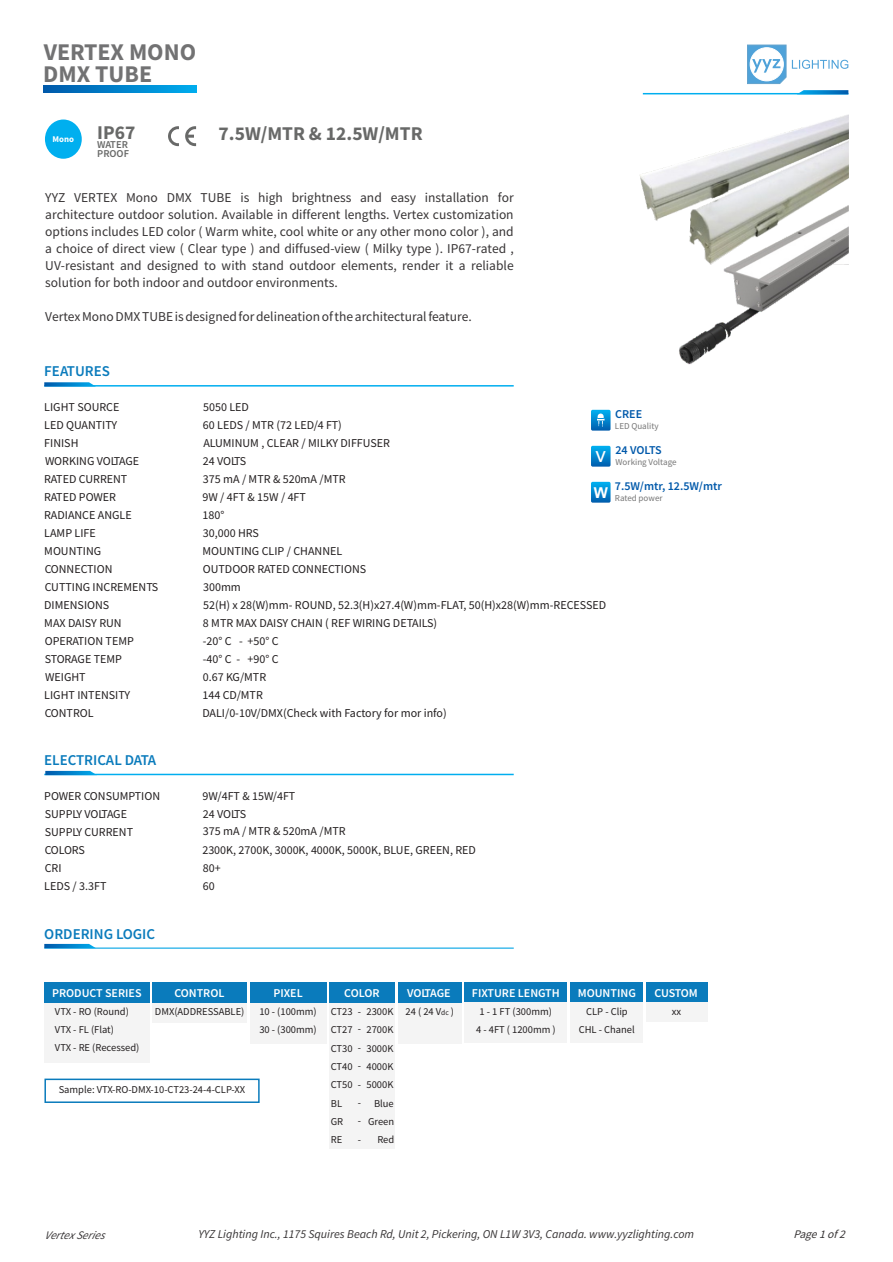
<style>
.page{position:relative;width:893px;height:1262px;background:#fff}
.page>*{position:absolute;margin:0;border:0;box-sizing:border-box;transform-origin:0 0}
.t1{font:700 24px/22px "Source Sans Pro";color:#727273}
.t2{font:21px "Arial";color:#fff}
.t3{font:700 19.5px "Source Sans Pro";color:#686968}
.t4{font:600 15px "Source Sans Pro";color:#0a7bbc}
.t5{font:700 15px "Arial";color:#fff}
.t6{font:13.5px/17px "Source Sans Pro";color:#373435;text-align:justify}
.t7{font:12px/18px "Source Sans Pro";color:#231f20}
.t8{font:italic 12px "Source Sans Pro";color:#373435}
.t9{font:600 12px "Source Sans Pro";color:#fff}
.t10{font:600 12px "Source Sans Pro";color:#0059aa}
.t11{font:600 12px "Source Sans Pro";letter-spacing:-.02em;color:#fff}
.t12{font:italic 11.55px "Source Sans Pro";color:#373435}
.t13{font:italic 11.55px "Source Sans Pro";color:#373435}
.t14{font:10.5px/18.3px "Source Sans Pro";color:#231f20}
.t15{font:600 10.5px/9px "Source Sans Pro";color:#686968}
.t16{font:9px "Source Sans Pro";color:#767676}
.t17{font:700 8.85px "Source Sans Pro";color:#fff}
.s1{font-size:7.5px}
</style>
<div class="page">
<img style="left:639px;top:115px;width:209px;height:250px">
<hr style="left:643px;top:93px;width:205px;height:1px;background:#00aeef">
<svg style="left:796px;top:90px;width:52px;height:4px"></svg>
<svg style="left:747px;top:45px;width:101px;height:39px"></svg>
<svg style="left:44px;top:85px;width:153px;height:8px"></svg>
<hr style="left:44px;top:385px;width:469px;height:1px;background:#00aeef">
<svg style="left:44px;top:382px;width:52px;height:4px"></svg>
<hr style="left:44px;top:773px;width:469px;height:2px;background:#00aeef">
<svg style="left:45px;top:771px;width:52px;height:4px"></svg>
<hr style="left:44px;top:947px;width:469px;height:2px;background:#43bbec">
<svg style="left:44px;top:944px;width:52px;height:4px"></svg>
<div style="left:591px;top:410px;width:19px;height:20px;background:linear-gradient(to bottom,#00b0f1,#0064b3);border-radius:2px"></div>
<svg style="left:597px;top:413px;width:7px;height:14px"></svg>
<div style="left:591px;top:446px;width:19px;height:20px;background:linear-gradient(to bottom,#00b0f1,#0064b3);border-radius:2px"></div>
<div style="left:591px;top:482px;width:19px;height:20px;background:linear-gradient(to bottom,#00b0f1,#0064b3);border-radius:2px"></div>
<svg style="left:168px;top:126px;width:11px;height:20px"></svg>
<svg style="left:185px;top:126px;width:11px;height:20px"></svg>
<svg style="left:45px;top:119px;width:37px;height:40px"></svg>
<div style="left:44px;top:982px;width:105px;height:21px;background:#0a7bbc"></div>
<div style="left:44px;top:1002px;width:105px;height:60px;background:#f4f4f4"></div>
<div style="left:152px;top:982px;width:95px;height:21px;background:#0a7bbc"></div>
<div style="left:152px;top:1003px;width:95px;height:19px;background:#f4f4f4"></div>
<div style="left:250px;top:982px;width:76px;height:21px;background:#0a7bbc"></div>
<div style="left:250px;top:1003px;width:76px;height:40px;background:#f4f4f4"></div>
<div style="left:398px;top:1003px;width:63px;height:40px;background:#f4f4f4"></div>
<div style="left:398px;top:982px;width:63px;height:21px;background:#0a7bbc"></div>
<div style="left:464px;top:982px;width:103px;height:21px;background:#0a7bbc"></div>
<div style="left:464px;top:1002px;width:103px;height:40px;background:#f4f4f4"></div>
<div style="left:570px;top:982px;width:73px;height:21px;background:#0a7bbc"></div>
<div style="left:570px;top:1002px;width:73px;height:40px;background:#f4f4f4"></div>
<div style="left:646px;top:982px;width:61px;height:21px;background:#0a7bbc"></div>
<div style="left:646px;top:1002px;width:61px;height:20px;background:#f4f4f4"></div>
<div style="left:329px;top:982px;width:66px;height:21px;background:#0a7bbc"></div>
<div style="left:329px;top:1002px;width:66px;height:146px;background:#f4f4f4"></div>
<div style="left:44px;top:1078px;width:216px;height:25px;border:2px solid #0a7bbc"></div>
<h1 class="t1" style="left:43px;top:43px;width:154px">VERTEX MONO<br>DMX TUBE</h1>
<p class="t17" style="left:52px;top:135px;width:23px">Mono</p>
<h3 class="t3" style="left:97px;top:124px;width:40px">IP67</h3>
<h3 class="t3" style="left:219px;top:125px;width:205px">7.5W/MTR &amp; 12.5W/MTR</h3>
<p class="t15" style="left:97px;top:141px;width:33px">WATER<br>PROOF</p>
<p class="t6" style="left:45px;top:190px;width:470px">YYZ VERTEX Mono DMX TUBE is high brightness and easy installation for architecture outdoor solution. Available in different lengths. Vertex customization options includes LED color ( Warm white, cool white or any other mono color ), and a choice of direct view ( Clear type ) and diffused-view ( Milky type ). IP67-rated , UV-resistant and designed to with stand outdoor elements, render it a reliable solution for both indoor and outdoor environments.</p>
<p class="t6" style="left:45px;top:309px;width:428px">Vertex Mono DMX TUBE is designed for delineation of the architectural feature.</p>
<p class="t4" style="left:44px;top:365px;width:67px">FEATURES</p>
<p class="t7" style="left:44px;top:399px;width:115px">LIGHT SOURCE<br>LED QUANTITY<br>FINISH<br>WORKING VOLTAGE<br>RATED CURRENT<br>RATED POWER<br>RADIANCE ANGLE<br>LAMP LIFE<br>MOUNTING<br>CONNECTION<br>CUTTING INCREMENTS<br>DIMENSIONS<br>MAX DAISY RUN<br>OPERATION TEMP<br>STORAGE TEMP<br>WEIGHT<br>LIGHT INTENSITY<br>CONTROL</p>
<p class="t7" style="left:203px;top:399px;width:189px">5050 LED<br>60 LEDS / MTR (72 LED/4 FT)<br>ALUMINUM , CLEAR / MILKY DIFFUSER<br>24 VOLTS<br>375 mA / MTR &amp; 520mA /MTR</p>
<p class="t10" style="left:615px;top:409px;width:28px">CREE</p>
<p class="t16" style="left:615px;top:422px;width:45px">LED Quality</p>
<p class="t10" style="left:615px;top:445px;width:48px">24 VOLTS</p>
<p class="t16" style="left:615px;top:458px;width:62px">Working Voltage</p>
<p class="t16" style="left:615px;top:494px;width:49px">Rated power</p>
<h2 class="t2" style="left:595px;top:446px;width:12px">v</h2>
<p class="t10" style="left:615px;top:481px;width:109px">7.5W/mtr, 12.5W/mtr</p>
<p class="t5" style="left:593px;top:486px;width:16px">W</p>
<p class="t7" style="left:202px;top:489px;width:405px">9W / 4FT &amp; 15W / 4FT<br>180°<br>30,000 HRS<br>MOUNTING CLIP / CHANNEL<br>OUTDOOR RATED CONNECTIONS<br>300mm<br>52(H) x 28(W)mm- ROUND, 52.3(H)x27.4(W)mm-FLAT, 50(H)x28(W)mm-RECESSED<br>8 MTR MAX DAISY CHAIN ( REF WIRING DETAILS)<br>-20° C - +50° C<br>-40° C - +90° C<br>0.67 KG/MTR<br>144 CD/MTR<br>DALI/0-10V/DMX(Check with Factory for mor info)</p>
<p class="t4" style="left:44px;top:753px;width:114px">ELECTRICAL DATA</p>
<p class="t7" style="left:44px;top:788px;width:117px">POWER CONSUMPTION<br>SUPPLY VOLTAGE<br>SUPPLY CURRENT<br>COLORS<br>CRI<br>LEDS / 3.3FT</p>
<p class="t7" style="left:202px;top:788px;width:94px">9W/4FT &amp; 15W/4FT<br>24 VOLTS</p>
<p class="t7" style="left:203px;top:823px;width:144px">375 mA / MTR &amp; 520mA /MTR</p>
<p class="t7" style="left:202px;top:842px;width:275px">2300K, 2700K, 3000K, 4000K, 5000K, BLUE, GREEN, RED<br>80+<br>60</p>
<p class="t4" style="left:44px;top:927px;width:112px">ORDERING LOGIC</p>
<p class="t9" style="left:344px;top:987px;width:37px">COLOR</p>
<p class="t9" style="left:52px;top:987px;width:91px">PRODUCT SERIES</p>
<p class="t9" style="left:175px;top:988px;width:51px">CONTROL</p>
<p class="t14" style="left:155px;top:1003px;width:91px">DMX(ADDRESSABLE)</p>
<p class="t9" style="left:273px;top:988px;width:31px">PIXEL</p>
<p class="t14" style="left:259px;top:1003px;width:59px">10 - (100mm)<br>30 - (300mm)</p>
<p class="t14" style="left:55px;top:1003px;width:75px">VTX - RO (Round)</p>
<p class="t14" style="left:331px;top:1002px;width:23px;text-align:justify">CT23<br>CT27<br>CT30</p>
<p class="t14" style="left:358px;top:1003px;width:5px;text-align:justify">- - - - - -</p>
<p class="t14" style="left:366px;top:1002px;width:28px;text-align:justify">2300K 2700K 3000K</p>
<p class="t14" style="left:55px;top:1021px;width:86px">VTX - FL (Flat)<br>VTX - RE (Recessed)</p>
<p class="t14" style="left:331px;top:1058px;width:23px">CT40<br>CT50</p>
<p class="t14" style="left:366px;top:1058px;width:28px">4000K</p>
<p class="t14" style="left:331px;top:1095px;width:13px">BL</p>
<p class="t14" style="left:374px;top:1095px;width:21px">Blue</p>
<p class="t14" style="left:366px;top:1076px;width:28px">5000K</p>
<p class="t14" style="left:59px;top:1081px;width:188px">Sample: VTX-RO-DMX-10-CT23-24-4-CLP-XX</p>
<p class="t14" style="left:331px;top:1112px;width:14px;line-height:18.8px">GR<br>RE</p>
<p class="t14" style="left:368px;top:1113px;width:28px">Green</p>
<p class="t14" style="left:358px;top:1112px;width:5px">-</p>
<p class="t14" style="left:377px;top:1131px;width:18px">Red</p>
<p class="t11" style="left:407px;top:987px;width:45px">VOLTAGE</p>
<p class="t14" style="left:405px;top:1003px;width:50px">24 ( 24 V<span class="s1">dc</span> )</p>
<p class="t9" style="left:472px;top:987px;width:89px">FIXTURE LENGTH</p>
<p class="t14" style="left:476px;top:1003px;width:81px;text-align:center">1 - 1 FT (300mm)<br>4 - 4FT ( 1200mm )</p>
<p class="t9" style="left:577px;top:987px;width:60px">MOUNTING</p>
<p class="t14" style="left:578px;top:1003px;width:58px;text-align:center">CLP - Clip<br>CHL - Chanel</p>
<p class="t9" style="left:654px;top:987px;width:45px">CUSTOM</p>
<p class="t14" style="left:672px;top:1003px;width:11px">xx</p>
<p class="t12" style="left:45px;top:1230px;width:64px">VertexSeries</p>
<p class="t8" style="left:198px;top:1228px;width:497px">YYZ Lighting Inc., 1175 Squires Beach Rd, Unit 2, Pickering, ON L1W 3V3, Canada. www.yyzlighting.com</p>
<p class="t13" style="left:793px;top:1229px;width:56px">Page1of 2</p>
</div>
